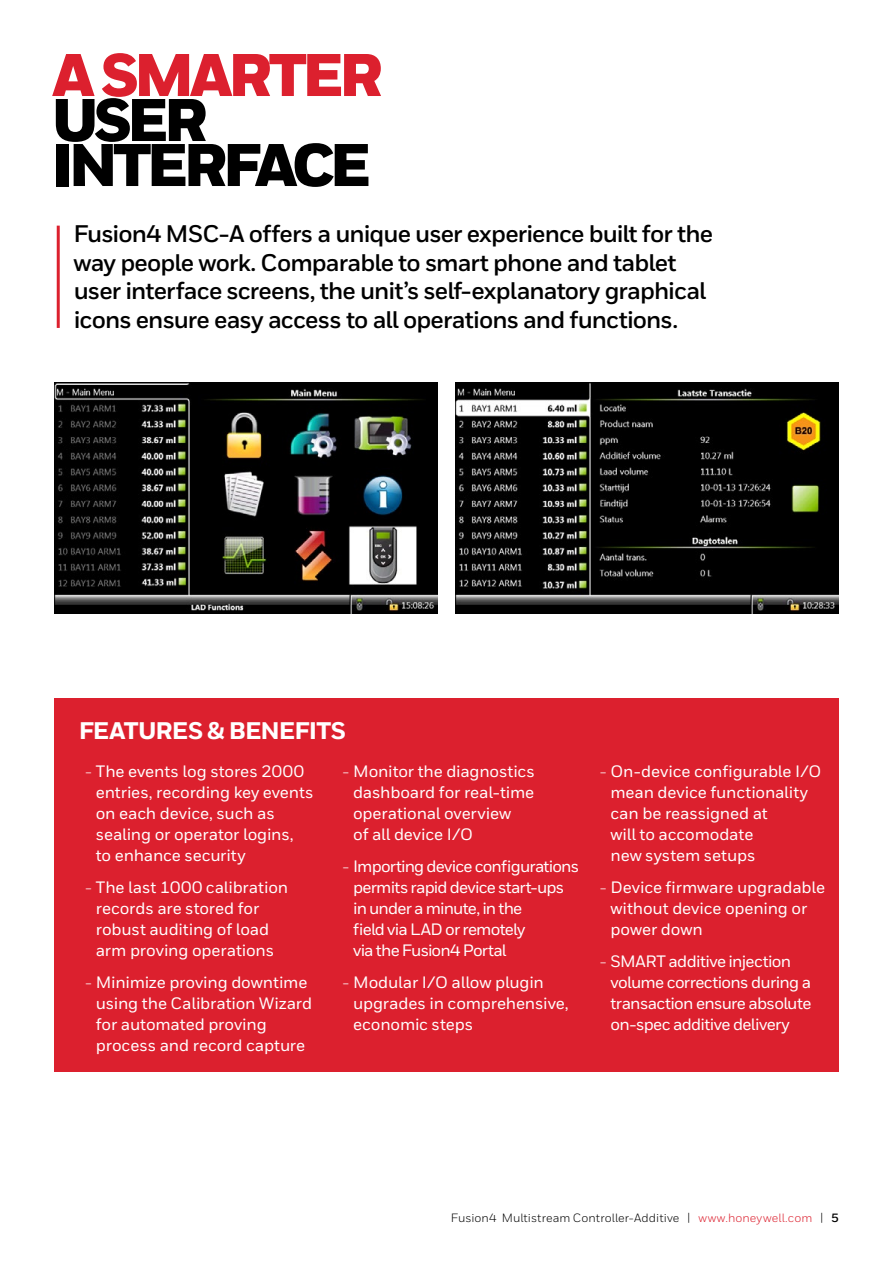
<style>
.page{position:relative;width:893px;height:1263px;background:#fff}
.page>*{position:absolute;margin:0;border:0;box-sizing:border-box;transform-origin:0 0}
.Title_40_30__the_res{font:900 60px/45px "Honeywell Sans";letter-spacing:-.085em;color:#000}
.Title_40_30__the_res-2{font:900 60px "Honeywell Sans";letter-spacing:-.08em;color:#dc202e}
.Intro_Body{font:700 24px/28.5px "Honeywell Sans";letter-spacing:-.035em;color:#000}
.Heading_1__16_16{font:800 24px "Honeywell Sans";letter-spacing:-.035em;color:#fff}
.t1{font:500 16.5px/21px "Honeywell Sans";letter-spacing:-.015em;color:#fff}
.t2{font:500 16.5px/21px "Honeywell Sans";letter-spacing:-.05em;color:#fff}
.t3{font:500 16.5px/21px "Honeywell Sans";letter-spacing:-.04em;color:#fff}
.t4{font:12px "Honeywell Sans";letter-spacing:.005em;color:#000}
.s1{font-weight:400}
.s2{color:#dc202e}
.s3{font-weight:700}
</style>
<div class="page">
<div style="left:54px;top:698px;width:785px;height:374px;background:#dc202e"></div>
<hr style="left:57px;top:226px;width:3px;height:102px;background:#dc202e">
<img style="left:54px;top:383px;width:384px;height:230px">
<img style="left:456px;top:383px;width:383px;height:230px">
<p class="Title_40_30__the_res-2" style="left:52px;top:38px;width:333px">A SMARTER</p>
<p class="Title_40_30__the_res" style="left:52px;top:100px;width:321px">USER<br>INTERFACE</p>
<p class="Intro_Body" style="left:73px;top:220px;width:641px">Fusion4 MSC-A offers a unique user experience built for the way people work. Comparable to smart phone and tablet user interface screens, the unit’s self-explanatory graphical icons ensure easy access to all operations and functions.</p>
<p class="Heading_1__16_16" style="left:79px;top:716px;width:269px">FEATURES &amp; BENEFITS</p>
<p class="t1" style="left:96px;top:761px;width:219px;text-indent:-11px"><span class="s1">-</span> The events log stores 2000 entries, recording key events on each device, such as sealing or operator logins,<br>to enhance security</p>
<p class="t1" style="left:96px;top:877px;width:194px;text-indent:-11px"><span class="s1">-</span> The last 1000 calibration records are stored for robust auditing of load arm proving operations</p>
<p class="t1" style="left:96px;top:972px;width:218px;text-indent:-11px"><span class="s1">-</span> Minimize proving downtime using the Calibration Wizard for automated proving process and record capture</p>
<p class="t1" style="left:353px;top:761px;width:183px;text-indent:-11px"><span class="s1">-</span> Monitor the diagnostics dashboard for real-time operational overview<br>of all device I/O</p>
<p class="t2" style="left:353px;top:856px;width:228px;text-indent:-11px"><span class="s1">-</span> Importing device configurations permits rapid device start-ups in under a minute, in the<br>field via LAD or remotely<br>via the Fusion4 Portal</p>
<p class="t1" style="left:353px;top:972px;width:217px;text-indent:-11px"><span class="s1">-</span> Modular I/O allow plugin upgrades in comprehensive, economic steps</p>
<p class="t1" style="left:610px;top:761px;width:212px;text-indent:-11px"><span class="s1">-</span> On-device configurable I/O mean device functionality can be reassigned at<br>will to accomodate<br>new system setups</p>
<p class="t1" style="left:610px;top:877px;width:216px;text-indent:-11px"><span class="s1">-</span> Device firmware upgradable without device opening or power down</p>
<p class="t3" style="left:610px;top:951px;width:202px;text-indent:-11px"><span class="s1">-</span> SMART additive injection volume corrections during a transaction ensure absolute on-spec additive delivery</p>
<p class="t4" style="left:451px;top:1211px;width:390px">Fusion4 Multistream Controller-Additive | <span class="s2">www.honeywell.com</span> | <span class="s3">5</span></p>
</div>
